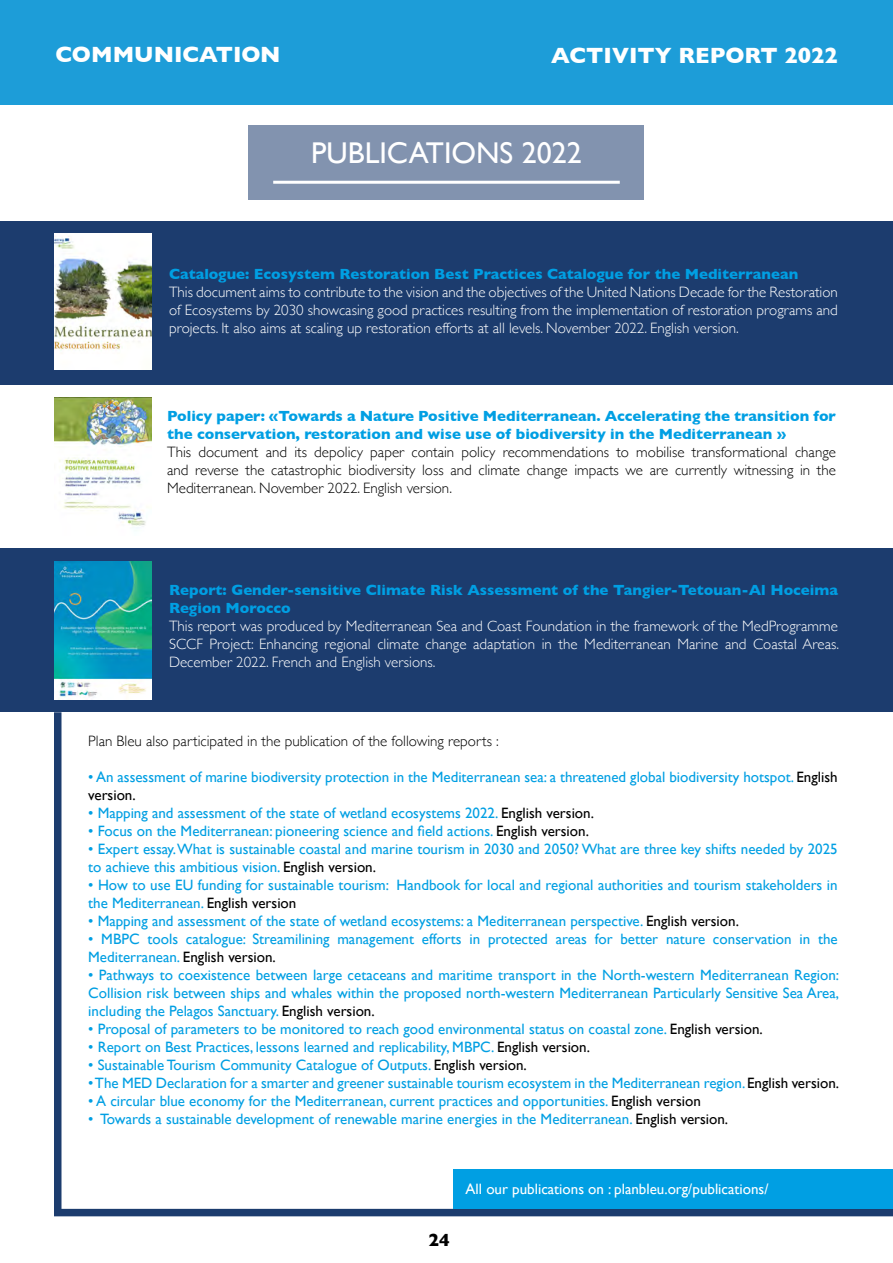
<style>
.page{position:relative;width:893px;height:1263px;background:#fff}
.page>*{position:absolute;margin:0;border:0;box-sizing:border-box;transform-origin:0 0}
.t1{font:30px "Gill Sans";color:#fff}
.t2{font:700 22.5px "Gill Sans";color:#fff}
.t3{font:700 18px "Gill Sans";color:#000}
.t4{font:15px/18px "Gill Sans";color:#009fe3}
.t5{font:300 15px/18px "Gill Sans";color:#fff;text-align:justify}
.t6{font:700 15px/18px "Gill Sans";color:#009fe3}
.t7{font:300 15px/18px "Gill Sans";color:#000;text-align:justify}
.t8{font:15px "Gill Sans";color:#fff}
.s1{color:#000}
</style>
<div class="page">
<div style="left:249px;top:125px;width:395px;height:75px;background:#8293af"></div>
<hr style="left:273px;top:181px;width:347px;height:3px;background:#fff">
<div style="left:0;top:221px;width:893px;height:164px;background:#1c3c6e"></div>
<div style="left:0;top:549px;width:893px;height:163px;background:#1c3c6e"></div>
<div style="left:0;top:0;width:893px;height:105px;background:#1d9dd8"></div>
<div style="left:54px;top:712px;width:8px;height:501px;background:#1c3c6e"></div>
<div style="left:54px;top:1209px;width:839px;height:7px;background:#1c3c6e"></div>
<div style="left:453px;top:1169px;width:439px;height:40px;background:#009fe3"></div>
<img style="left:54px;top:234px;width:98px;height:135px">
<img style="left:54px;top:397px;width:98px;height:129px">
<img style="left:54px;top:561px;width:98px;height:139px">
<h2 class="t2" style="left:56px;top:37px;width:227px">COMMUNICATION</h2>
<h2 class="t2" style="left:551px;top:38px;width:288px">ACTIVITY REPORT 2022</h2>
<h1 class="t1" style="left:311px;top:136px;width:272px">PUBLICATIONS 2022</h1>
<p class="t6" style="left:169px;top:265px;width:631px">Catalogue: Ecosystem Restoration Best Practices Catalogue for the Mediterranean</p>
<p class="t5" style="left:169px;top:283px;width:670px">This document aims to contribute to the vision and the objectives of the United Nations Decade for the Restoration of Ecosystems by 2030 showcasing good practices resulting from the implementation of restoration programs and projects. It also aims at scaling up restoration efforts at all levels. November 2022. English version.</p>
<p class="t6" style="left:167px;top:406px;width:670px">Policy paper: «Towards a Nature Positive Mediterranean. Accelerating the transition for the conservation, restoration and wise use of biodiversity in the Mediterranean »</p>
<p class="t7" style="left:167px;top:442px;width:670px">This document and its depolicy paper contain policy recommendations to mobilise transformational change and reverse the catastrophic biodiversity loss and climate change impacts we are currently witnessing in the Mediterranean. November 2022. English version.</p>
<p class="t6" style="left:169px;top:581px;width:670px">Report: Gender-sensitive Climate Risk Assessment of the Tangier-Tetouan-Al Hoceima<br>Region Morocco</p>
<p class="t5" style="left:169px;top:616px;width:672px">This report was produced by Mediterranean Sea and Coast Foundation in the framework of the MedProgramme SCCF Project: Enhancing regional climate change adaptation in the Mediterranean Marine and Coastal Areas.<br>December 2022. French and English versions.</p>
<p class="t7" style="left:88px;top:731px;width:412px">Plan Bleu also participated in the publication of the following reports :</p>
<p class="t4" style="left:88px;top:768px;width:751px">• An assessment of marine biodiversity protection in the Mediterranean sea: a threatened global biodiversity hotspot. <span class="s1">English version.</span></p>
<p class="t4" style="left:88px;top:804px;width:507px">• Mapping and assessment of the state of wetland ecosystems 2022. <span class="s1">English version.</span></p>
<p class="t4" style="left:88px;top:822px;width:502px">• Focus on the Mediterranean: pioneering science and field actions. <span class="s1">English version.</span></p>
<p class="t4" style="left:88px;top:840px;width:751px">• Expert essay. What is sustainable coastal and marine tourism in 2030 and 2050? What are three key shifts needed by 2025 to achieve this ambitious vision. <span class="s1">English version.</span></p>
<p class="t4" style="left:88px;top:876px;width:751px">• How to use EU funding for sustainable tourism: Handbook for local and regional authorities and tourism stakeholders in the Mediterranean. <span class="s1">English version</span></p>
<p class="t4" style="left:88px;top:912px;width:652px">• Mapping and assessment of the state of wetland ecosystems: a Mediterranean perspective. <span class="s1">English version.</span></p>
<p class="t4" style="left:88px;top:930px;width:751px">• MBPC tools catalogue: Streamilining management efforts in protected areas for better nature conservation in the<br>Mediterranean. <span class="s1">English version.</span></p>
<p class="t4" style="left:88px;top:966px;width:752px;text-align:justify">• Pathways to coexistence between large cetaceans and maritime transport in the North-western Mediterranean Region:<br>Collision risk between ships and whales within the proposed north-western Mediterranean Particularly Sensitive Sea Area, including the Pelagos Sanctuary. <span class="s1">English version.</span></p>
<p class="t4" style="left:88px;top:1020px;width:676px">• Proposal of parameters to be monitored to reach good environmental status on coastal zone. <span class="s1">English version.</span></p>
<p class="t4" style="left:88px;top:1038px;width:503px">• Report on Best Practices, lessons learned and replicability, MBPC. <span class="s1">English version.</span></p>
<p class="t4" style="left:88px;top:1056px;width:440px">• Sustainable Tourism Community Catalogue of Outputs. <span class="s1">English version.</span></p>
<p class="t4" style="left:88px;top:1074px;width:752px">• The MED Declaration for a smarter and greener sustainable tourism ecosystem in the Mediterranean region. <span class="s1">English version.</span></p>
<p class="t4" style="left:88px;top:1092px;width:614px">• A circular blue economy for the Mediterranean, current practices and opportunities. <span class="s1">English version</span></p>
<p class="t4" style="left:88px;top:1110px;width:641px">• Towards a sustainable development of renewable marine energies in the Mediterranean. <span class="s1">English version.</span></p>
<p class="t3" style="left:428px;top:1225px;width:23px">24</p>
<p class="t8" style="left:466px;top:1180px;width:304px">All our publications on : planbleu.org/publications/</p>
</div>
